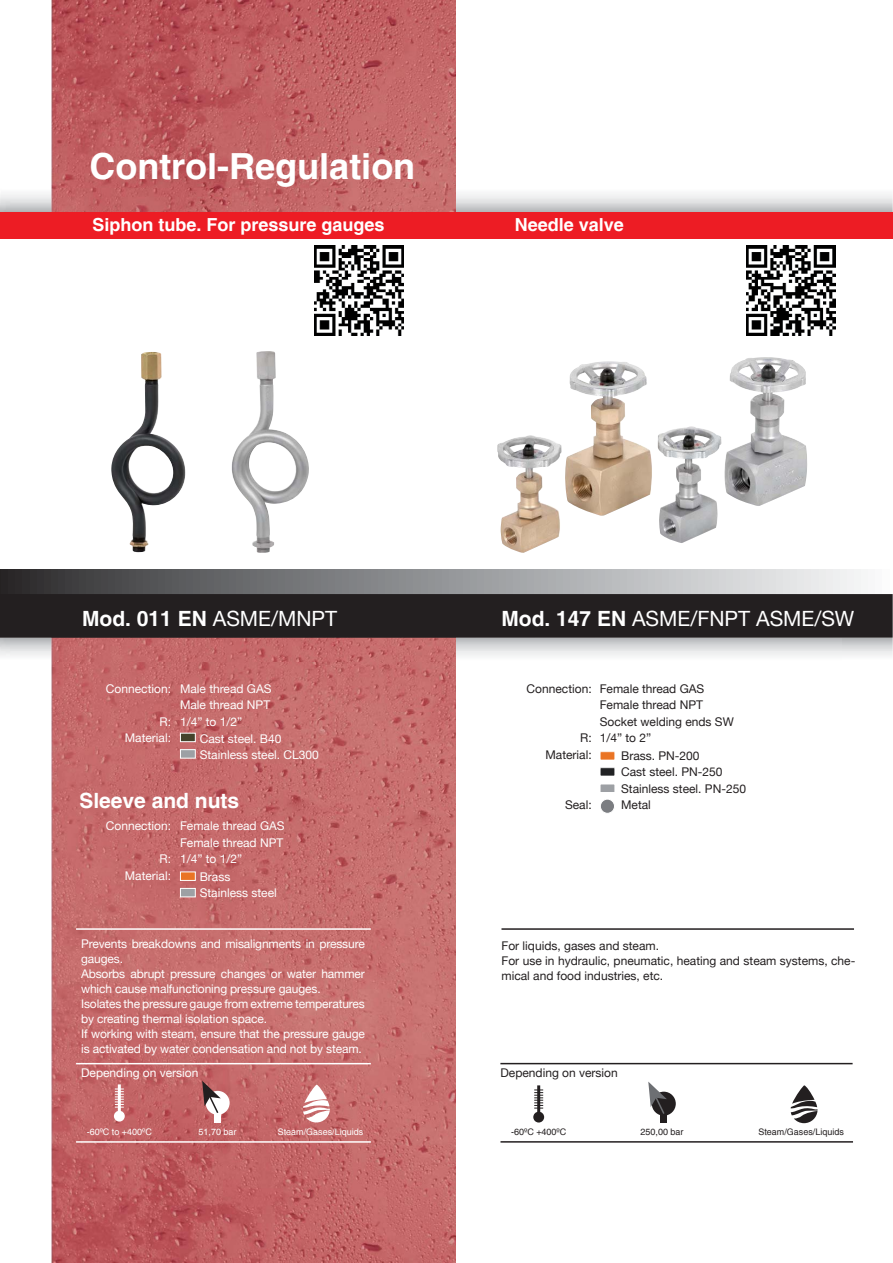
<style>
.page{position:relative;width:893px;height:1263px;background:#fff}
.page>*{position:absolute;margin:0;border:0;box-sizing:border-box;transform-origin:0 0}
.t1{font:700 36px "Helvetica";color:#fff}
.t2{font:700 21px "Helvetica";color:#fff}
.t3{font:21px "Helvetica Neue";color:#fff}
.t4{font:700 18px "Helvetica";color:#fff}
.t5{font:12px/16.5px "Helvetica Neue";letter-spacing:-.01em;color:#fff}
.t6{font:12px/15px "Helvetica Neue";color:#231f20;text-align:right}
.t7{font:9px "Helvetica";color:#fff}
.t8{font:9px "Helvetica";color:#231f20}
.s1{font-family:"Helvetica Neue";font-weight:400}
.s2{font-family:"Helvetica";font-weight:700}
</style>
<div class="page">
<img style="left:0;top:194px;width:51px;height:462px">
<img style="left:456px;top:194px;width:437px;height:19px">
<img style="left:841px;top:638px;width:52px;height:18px">
<img style="left:51px;top:0;width:405px;height:1263px">
<div style="left:0;top:223px;width:863px;height:383px;background:#fff"></div>
<div style="left:0;top:213px;width:893px;height:26px;background:#ed1c24"></div>
<div style="left:0;top:570px;width:893px;height:25px;background:linear-gradient(to right,#2e2e31,#fbfdff)"></div>
<div style="left:0;top:594px;width:893px;height:44px;background:#231f20"></div>
<div style="left:600px;top:799px;width:14px;height:14px;background:#7b7d81;border-radius:50%"></div>
<div style="left:600px;top:799px;width:15px;height:15px;border:1px solid #fff;border-radius:50%"></div>
<div style="left:600px;top:784px;width:15px;height:8px;background:#9da0a4"></div>
<div style="left:600px;top:784px;width:15px;height:9px;border:1px solid #fff"></div>
<div style="left:600px;top:768px;width:15px;height:8px;background:#212224"></div>
<div style="left:600px;top:767px;width:15px;height:10px;border:1px solid #fff"></div>
<div style="left:600px;top:752px;width:15px;height:8px;background:#ea7424"></div>
<div style="left:600px;top:751px;width:15px;height:10px;border:1px solid #fff"></div>
<hr style="left:501px;top:928px;width:353px;height:2px;background:#231f20">
<hr style="left:500px;top:1063px;width:352px;height:1px;background:#231f20">
<hr style="left:500px;top:1141px;width:353px;height:2px;background:#231f20">
<div style="left:533px;top:1112px;width:11px;height:11px;background:#231f20;border-radius:50%"></div>
<hr style="left:537px;top:1085px;width:3px;height:31px;background:#231f20">
<svg style="left:534px;top:1090px;width:9px;height:19px"></svg>
<div style="left:652px;top:1092px;width:24px;height:24px;background:#231f20;border-radius:50%"></div>
<div style="left:660px;top:1115px;width:7px;height:8px;background:#231f20"></div>
<svg style="left:648px;top:1082px;width:19px;height:33px"></svg>
<svg style="left:791px;top:1085px;width:26px;height:38px"></svg>
<img style="left:565px;top:357px;width:242px;height:159px">
<div style="left:180px;top:750px;width:15px;height:8px;background:#9da0a4"></div>
<div style="left:180px;top:749px;width:16px;height:10px;border:1px solid #fff"></div>
<div style="left:180px;top:733px;width:15px;height:9px;background:#45422b"></div>
<div style="left:180px;top:733px;width:16px;height:9px;border:1px solid #fff"></div>
<div style="left:180px;top:888px;width:15px;height:9px;background:#9da0a4"></div>
<div style="left:180px;top:888px;width:16px;height:9px;border:1px solid #fff"></div>
<div style="left:180px;top:872px;width:15px;height:8px;background:#ea7424"></div>
<div style="left:180px;top:872px;width:16px;height:9px;border:1px solid #fff"></div>
<div style="left:114px;top:1111px;width:11px;height:11px;background:#fff;border-radius:50%"></div>
<hr style="left:118px;top:1084px;width:3px;height:31px;background:#fff">
<svg style="left:115px;top:1089px;width:9px;height:19px"></svg>
<div style="left:206px;top:1091px;width:24px;height:24px;background:#fff;border-radius:50%"></div>
<div style="left:214px;top:1114px;width:7px;height:8px;background:#fff"></div>
<svg style="left:202px;top:1081px;width:19px;height:34px"></svg>
<svg style="left:303px;top:1085px;width:27px;height:37px"></svg>
<img style="left:111px;top:351px;width:198px;height:202px">
<hr style="left:76px;top:1063px;width:295px;height:1px;background:#fff">
<hr style="left:76px;top:928px;width:295px;height:2px;background:#fff">
<hr style="left:76px;top:1141px;width:295px;height:2px;background:#fff">
<img style="left:315px;top:246px;width:89px;height:89px">
<img style="left:746px;top:246px;width:89px;height:89px">
<h1 class="t1" style="left:89px;top:146px;width:327px">Control-Regulation</h1>
<h3 class="t4" style="left:92px;top:215px;width:293px">Siphon tube. For pressure gauges</h3>
<h3 class="t4" style="left:515px;top:215px;width:111px">Needle valve</h3>
<h2 class="t2" style="left:82px;top:607px;width:257px">Mod. 011 EN <span class="s1">ASME/MNPT</span></h2>
<p class="t5" style="left:106px;top:680px;width:67px">Connection:</p>
<p class="t5" style="left:125px;top:713px;width:48px;text-align:right">R:<br>Material:</p>
<p class="t5" style="left:180px;top:680px;width:93px;text-align:justify">Male thread GAS Male thread NPT 1/4” to 1/2”</p>
<p class="t5" style="left:200px;top:730px;width:121px">Cast steel. B40<br>Stainless steel. CL300</p>
<h2 class="t2" style="left:79px;top:789px;width:161px">Sleeve and nuts</h2>
<p class="t5" style="left:106px;top:818px;width:67px">Connection:</p>
<p class="t5" style="left:125px;top:851px;width:48px;text-align:right">R:<br>Material:</p>
<p class="t5" style="left:180px;top:818px;width:106px;text-align:justify">Female thread GAS Female thread NPT 1/4” to 1/2”</p>
<p class="t5" style="left:200px;top:868px;width:79px">Brass<br>Stainless steel</p>
<p class="t5" style="left:81px;top:936px;width:285px;line-height:15px">Prevents breakdowns and misalignments in pressure gauges.<br>Absorbs abrupt pressure changes or water hammer which cause malfunctioning pressure gauges.<br>Isolates the pressure gauge from extreme temperatures by creating thermal isolation space.<br>If working with steam, ensure that the pressure gauge is activated by water condensation and not by steam.</p>
<p class="t5" style="left:81px;top:1064px;width:119px">Depending on version</p>
<p class="t7" style="left:87px;top:1127px;width:67px">-60ºC to +400ºC</p>
<p class="t7" style="left:199px;top:1127px;width:40px">51,70 bar</p>
<p class="t7" style="left:278px;top:1127px;width:87px">Steam/Gases/Liquids</p>
<h2 class="t3" style="left:501px;top:606px;width:354px"><span class="s2">Mod. 147 EN</span> ASME/FNPT ASME/SW</h2>
<p class="t6" style="left:526px;top:681px;width:67px">Connection:</p>
<p class="t6" style="left:545px;top:730px;width:48px;line-height:16.5px">R:<br>Material:</p>
<p class="t6" style="left:600px;top:681px;width:106px">Female thread GAS</p>
<p class="t6" style="left:600px;top:698px;width:105px">Female thread NPT</p>
<p class="t6" style="left:600px;top:714px;width:136px">Socket welding ends SW</p>
<p class="t6" style="left:600px;top:731px;width:53px">1/4” to 2”</p>
<p class="t6" style="left:621px;top:748px;width:80px">Brass. PN-200</p>
<p class="t6" style="left:621px;top:764px;width:103px">Cast steel. PN-250</p>
<p class="t6" style="left:621px;top:781px;width:126px">Stainless steel. PN-250</p>
<p class="t6" style="left:565px;top:797px;width:28px">Seal:</p>
<p class="t6" style="left:621px;top:797px;width:31px">Metal</p>
<p class="t6" style="left:501px;top:938px;width:355px;text-align:left">For liquids, gases and steam.<br>For use in hydraulic, pneumatic, heating and steam systems, che&shy;mical and food industries, etc.</p>
<p class="t6" style="left:500px;top:1065px;width:119px">Depending on version</p>
<p class="t8" style="left:511px;top:1127px;width:57px">-60ºC +400ºC</p>
<p class="t8" style="left:640px;top:1127px;width:44px">250,00 bar</p>
<p class="t8" style="left:758px;top:1127px;width:87px">Steam/Gases/Liquids</p>
</div>
